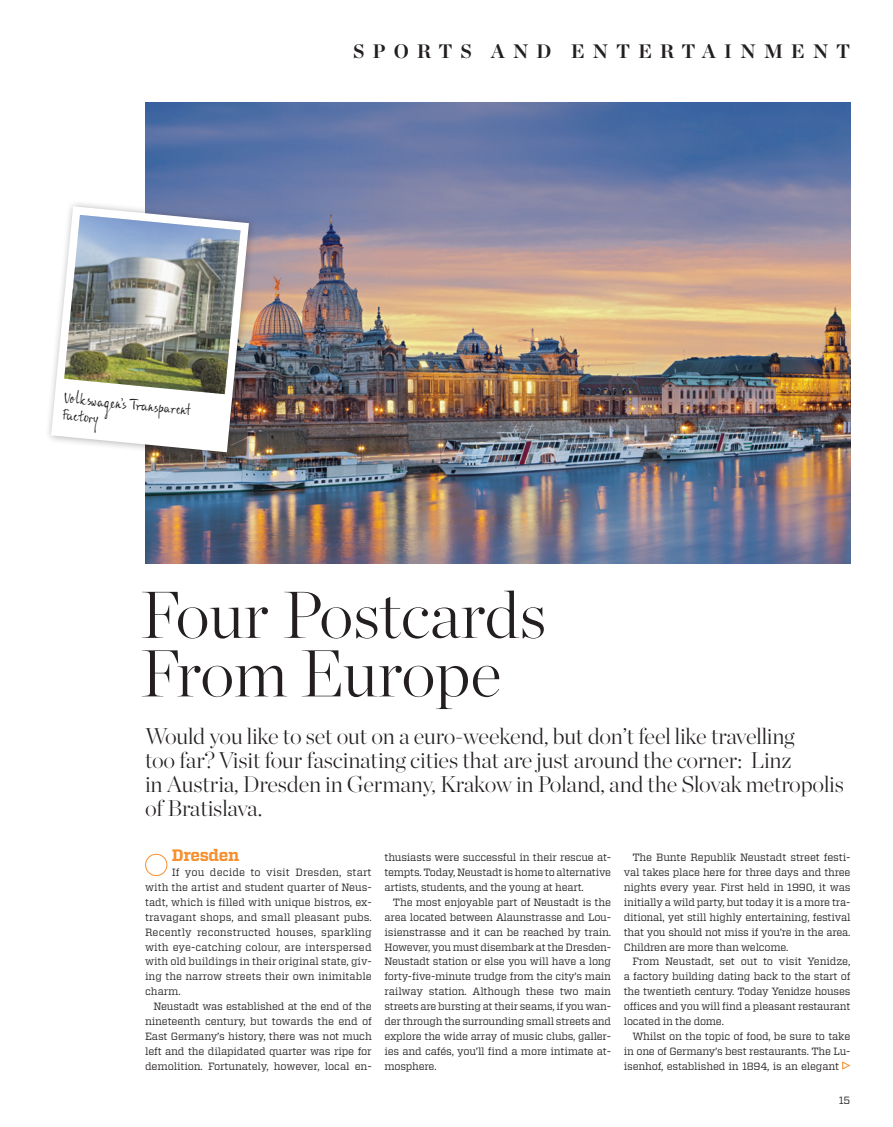
<style>
.page{position:relative;width:893px;height:1127px;background:#fff}
.page>*{position:absolute;margin:0;border:0;box-sizing:border-box;transform-origin:0 0}
.t1{font:200 66px "Chronicle Display";color:#231f20}
.t2{font:200 22.65px/24px "Chronicle Display";letter-spacing:-.01em;color:#231f20}
.t3{font:700 19.5px "Chronicle Display";letter-spacing:.4em;color:#231f20}
.t4{font:700 16.5px "Vitesse";letter-spacing:-.02em;color:#f68f2e}
.t5{font:15px/16.8px "ALS Syys Script";color:#231f20}
.t6{font:10.5px/14.9px "Vitesse";letter-spacing:-.02em;color:#231f20;text-align:justify}
</style>
<div class="page">
<svg style="left:842px;top:1061px;width:9px;height:9px"></svg>
<div style="left:145px;top:854px;width:22px;height:22px;border:1px solid #f68f2e;border-radius:50%"></div>
<img style="left:145px;top:102px;width:705px;height:461px">
<div style="left:45px;top:200px;width:212px;height:260px;background:#231f20;opacity:.35"></div>
<svg style="left:47px;top:202px;width:206px;height:254px"></svg>
<img style="left:64px;top:215px;width:177px;height:179px">
<p class="t5" style="left:65px;top:389px;width:125px;rotate:6deg">Volkswagen’s Transparent<br>Factory</p>
<p class="t3" style="left:353px;top:36px;width:499px">SPORTS AND ENTERTAINMENT</p>
<p class="t1" style="left:141px;top:565px;width:407px">Four Postcards</p>
<p class="t1" style="left:141px;top:623px;width:362px">From Europe</p>
<p class="t2" style="left:145px;top:722px;width:651px">Would you like to set out on a euro-weekend, but don’t feel like travelling</p>
<p class="t2" style="left:145px;top:746px;width:648px">too far? Visit four fascinating cities that are just around the corner: Linz</p>
<p class="t2" style="left:145px;top:770px;width:700px">in Austria, Dresden in Germany, Krakow in Poland, and the Slovak metropolis of Bratislava.</p>
<p class="t4" style="left:172px;top:844px;width:69px">Dresden</p>
<p class="t6" style="left:145px;top:865px;width:228px;text-indent:27px">If you decide to visit Dresden, start with the artist and student quarter of Neus&shy;tadt, which is filled with unique bistros, ex&shy;travagant shops, and small pleasant pubs.<br>Recently reconstructed houses, sparkling with eye-catching colour, are interspersed with old buildings in their original state, giv&shy;ing the narrow streets their own inimitable charm.</p>
<p class="t6" style="left:145px;top:999px;width:228px;text-indent:9px">Neustadt was established at the end of the nineteenth century, but towards the end of East Germany’s history, there was not much left and the dilapidated quarter was ripe for demolition. Fortunately, however, local en-</p>
<p class="t6" style="left:384px;top:850px;width:228px">thusiasts were successful in their rescue at&shy;tempts. Today, Neustadt is home to alternative artists, students, and the young at heart.</p>
<p class="t6" style="left:384px;top:894px;width:228px;text-indent:9px">The most enjoyable part of Neustadt is the area located between Alaunstrasse and Lou&shy;isienstrasse and it can be reached by train.<br>However, you must disembark at the Dresden-Neustadt station or else you will have a long forty-five-minute trudge from the city’s main railway station. Although these two main streets are bursting at their seams, if you wan&shy;der through the surrounding small streets and explore the wide array of music clubs, galler&shy;ies and cafés, you’ll find a more intimate at&shy;mosphere.</p>
<p class="t6" style="left:624px;top:850px;width:228px;text-indent:9px">The Bunte Republik Neustadt street festi&shy;val takes place here for three days and three nights every year. First held in 1990, it was initially a wild party, but today it is a more tra&shy;ditional, yet still highly entertaining, festival that you should not miss if you’re in the area.<br>Children are more than welcome.</p>
<p class="t6" style="left:624px;top:954px;width:228px;text-indent:9px">From Neustadt, set out to visit Yenidze, a factory building dating back to the start of the twentieth century. Today Yenidze houses offices and you will find a pleasant restaurant located in the dome.</p>
<p class="t6" style="left:624px;top:1028px;width:228px;text-indent:9px">Whilst on the topic of food, be sure to take in one of Germany’s best restaurants. The Lu&shy;isenhof, established in 1894, is an elegant</p>
<p class="t6" style="left:839px;top:1092px;width:13px">15</p>
</div>
